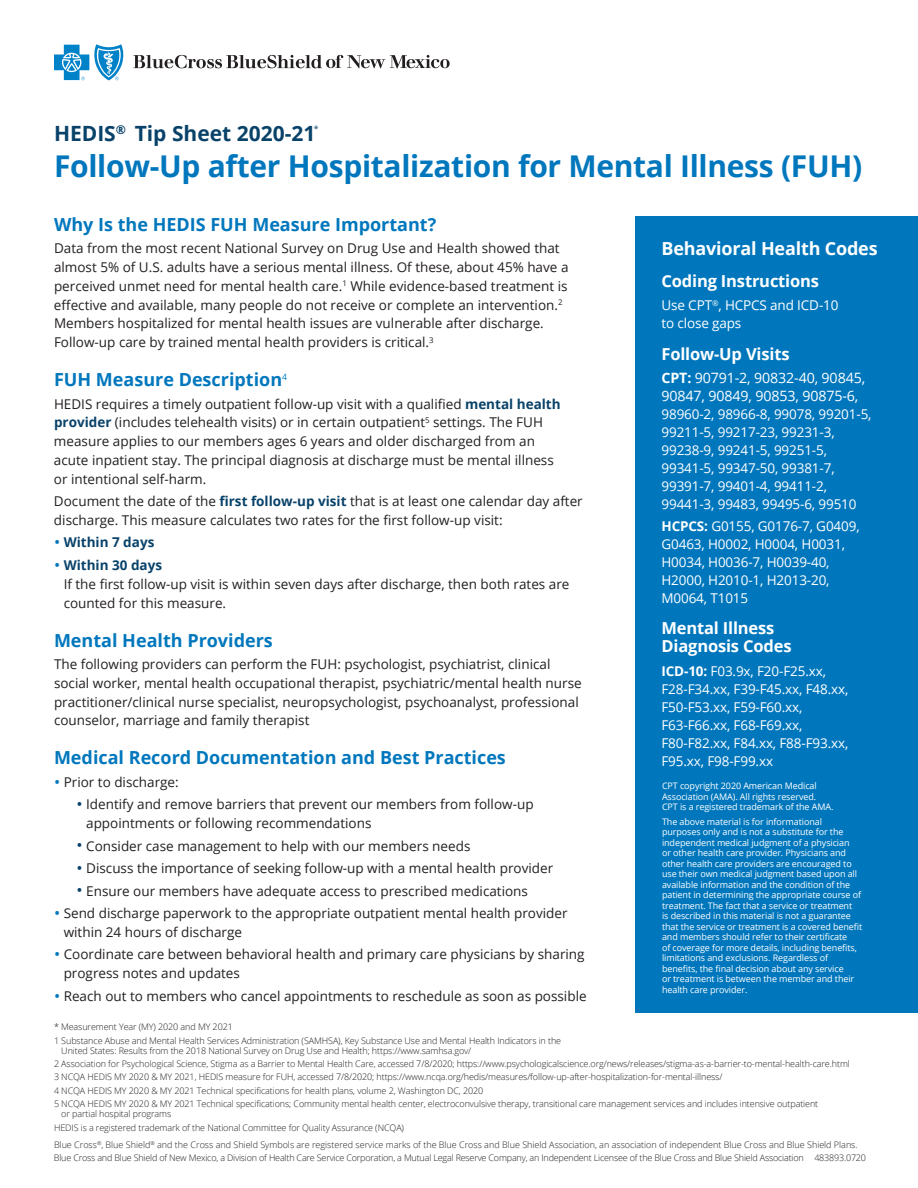
<style>
.page{position:relative;width:918px;height:1188px;background:#fff}
.page>*{position:absolute;margin:0;border:0;box-sizing:border-box;transform-origin:0 0}
.t1{font:700 30px "Open Sans";letter-spacing:-.01em;color:#0077bd}
.t2{font:700 21px "Open Sans";color:#094269}
.t3{font:700 18px "Open Sans";color:#0077bd}
.t4{font:700 18px "Open Sans";letter-spacing:-.01em;color:#fff}
.t5{font:700 16.5px/18px "Open Sans";letter-spacing:-.01em;color:#fff}
.t6{font:14.25px/18px "Open Sans";letter-spacing:-.01em;color:#fff}
.t7{font:13.5px/18.8px "Open Sans";color:#231f20}
.t8{font:13.5px/18px "Open Sans";letter-spacing:-.01em;color:#fff}
.t9{font:700 13.5px "Open Sans";color:#094269}
.t10{font:300 9px/13.2px "Open Sans";letter-spacing:-.01em;color:#231f20}
.t11{font:9px/10.5px "Open Sans";letter-spacing:-.01em;color:#fff}
.t12{font:8.7px "Open Sans";color:#094269}
.s1{font-weight:700;color:#094269}
.s2{font-weight:400;font-size:16.5px;color:#0077bd}
.s3{font-size:16.5px;color:#0077bd}
.s4{font-size:16.5px;color:#094269}
.s5{font-weight:700}
</style>
<div class="page">
<svg style="left:133px;top:55px;width:317px;height:13px"></svg>
<svg style="left:54px;top:44px;width:70px;height:36px"></svg>
<div style="left:635px;top:216px;width:283px;height:796px;background:#0077bd"></div>
<h2 class="t2" style="left:54px;top:119px;width:263px">HEDIS<sup>®</sup> Tip Sheet 2020-21</h2>
<p class="t12" style="left:314px;top:123px;width:6px">*</p>
<h1 class="t1" style="left:54px;top:145px;width:810px">Follow-Up after Hospitalization for Mental Illness (FUH)</h1>
<h3 class="t3" style="left:54px;top:212px;width:384px">Why Is the HEDIS FUH Measure Important?</h3>
<p class="t7" style="left:54px;top:239px;width:516px">Data from the most recent National Survey on Drug Use and Health showed that almost 5% of U.S. adults have a serious mental illness. Of these, about 45% have a perceived unmet need for mental health care.<sup>1</sup> While evidence-based treatment is effective and available, many people do not receive or complete an intervention.<sup>2<br></sup>Members hospitalized for mental health issues are vulnerable after discharge.<br>Follow-up care by trained mental health providers is critical.<sup>3</sup></p>
<h3 class="t3" style="left:54px;top:367px;width:235px">FUH Measure Description<sup>4</sup></h3>
<p class="t7" style="left:54px;top:394px;width:508px">HEDIS requires a timely outpatient follow-up visit with a qualified <span class="s1">mental health provider</span> (includes telehealth visits) or in certain outpatient<sup>5</sup> settings. The FUH measure applies to our members ages 6 years and older discharged from an acute inpatient stay. The principal diagnosis at discharge must be mental illness or intentional self-harm.</p>
<p class="t7" style="left:54px;top:492px;width:530px">Document the date of the <span class="s1">first follow-up visit</span> that is at least one calendar day after discharge. This measure calculates two rates for the first follow-up visit:</p>
<p class="t9" style="left:54px;top:533px;width:102px"><span class="s2">•</span> Within 7 days</p>
<p class="t7" style="left:64px;top:555px;width:507px;text-indent:-10px"><span class="s3">•</span> <span class="s1">Within 30 days<br></span>If the first follow-up visit is within seven days after discharge, then both rates are counted for this measure.</p>
<h3 class="t3" style="left:54px;top:627px;width:220px">Mental Health Providers</h3>
<p class="t7" style="left:54px;top:654px;width:529px">The following providers can perform the FUH: psychologist, psychiatrist, clinical social worker, mental health occupational therapist, psychiatric/mental health nurse practitioner/clinical nurse specialist, neuropsychologist, psychoanalyst, professional counselor, marriage and family therapist</p>
<h3 class="t3" style="left:54px;top:745px;width:453px">Medical Record Documentation and Best Practices</h3>
<p class="t7" style="left:54px;top:772px;width:126px"><span class="s3">•</span> Prior to discharge:</p>
<p class="t7" style="left:86px;top:795px;width:449px;text-indent:-10px"><span class="s4">•</span> Identify and remove barriers that prevent our members from follow-up appointments or following recommendations</p>
<p class="t7" style="left:76px;top:836px;width:395px"><span class="s4">•</span> Consider case management to help with our members needs</p>
<p class="t7" style="left:76px;top:859px;width:478px"><span class="s4">•</span> Discuss the importance of seeking follow-up with a mental health provider</p>
<p class="t7" style="left:76px;top:881px;width:453px"><span class="s4">•</span> Ensure our members have adequate access to prescribed medications</p>
<p class="t7" style="left:64px;top:904px;width:505px;text-indent:-10px"><span class="s3">•</span> Send discharge paperwork to the appropriate outpatient mental health provider within 24 hours of discharge</p>
<p class="t7" style="left:64px;top:945px;width:522px;text-indent:-10px"><span class="s3">•</span> Coordinate care between behavioral health and primary care physicians by sharing progress notes and updates</p>
<p class="t7" style="left:54px;top:986px;width:534px"><span class="s3">•</span> Reach out to members who cancel appointments to reschedule as soon as possible</p>
<p class="t10" style="left:54px;top:1020px;width:509px">* Measurement Year (MY) 2020 and MY 2021<br>1 Substance Abuse and Mental Health Services Administration (SAMHSA), Key Substance Use and Mental Health Indicators in the</p>
<p class="t10" style="left:54px;top:1044px;width:797px;text-indent:7px">United States: Results from the 2018 National Survey on Drug Use and Health; https://www.samhsa.gov/<br>2 Association for Psychological Science, Stigma as a Barrier to Mental Health Care, accessed 7/8/2020; https://www.psychologicalscience.org/news/releases/stigma-as-a-barrier-to-mental-health-care.html 3 NCQA HEDIS MY 2020 &amp; MY 2021, HEDIS measure for FUH, accessed 7/8/2020; https://www.ncqa.org/hedis/measures/follow-up-after-hospitalization-for-mental-illness/<br>4 NCQA HEDIS MY 2020 &amp; MY 2021 Technical specifications for health plans, volume 2, Washington DC, 2020<br>5 NCQA HEDIS MY 2020 &amp; MY 2021 Technical specifications; Community mental health center, electroconvulsive therapy, transitional care management services and includes intensive outpatient</p>
<p class="t10" style="left:54px;top:1107px;width:352px;text-indent:7px">or partial hospital programs<br>HEDIS is a registered trademark of the National Committee for Quality Assurance (NCQA)</p>
<p class="t10" style="left:54px;top:1138px;width:814px">Blue Cross<sup>®</sup>, Blue Shield<sup>®</sup> and the Cross and Shield Symbols are registered service marks of the Blue Cross and Blue Shield Association, an association of independent Blue Cross and Blue Shield Plans.<br>Blue Cross and Blue Shield of New Mexico, a Division of Health Care Service Corporation, a Mutual Legal Reserve Company, an Independent Licensee of the Blue Cross and Blue Shield Association 483893.0720</p>
<h3 class="t4" style="left:662px;top:236px;width:218px">Behavioral Health Codes</h3>
<p class="t5" style="left:662px;top:271px;width:159px">Coding Instructions</p>
<p class="t8" style="left:661px;top:296px;width:179px">Use CPT<sup>®</sup>, HCPCS and ICD-10 to close gaps</p>
<p class="t5" style="left:662px;top:344px;width:130px">Follow-Up Visits</p>
<p class="t6" style="left:662px;top:369px;width:205px"><span class="s5">CPT:</span> 90791-2, 90832-40, 90845,<br>90847, 90849, 90853, 90875-6,</p>
<p class="t8" style="left:662px;top:405px;width:212px">98960-2, 98966-8, 99078, 99201-5,<br>99211-5, 99217-23, 99231-3,<br>99238-9, 99241-5, 99251-5,<br>99341-5, 99347-50, 99381-7,<br>99391-7, 99401-4, 99411-2,<br>99441-3, 99483, 99495-6, 99510</p>
<p class="t8" style="left:662px;top:517px;width:200px"><span class="s5">HCPCS:</span> G0155, G0176-7, G0409,<br>G0463, H0002, H0004, H0031,<br>H0034, H0036-7, H0039-40,<br>H2000, H2010-1, H2013-20,<br>M0064, T1015</p>
<p class="t5" style="left:662px;top:619px;width:132px">Mental Illness<br>Diagnosis Codes</p>
<p class="t8" style="left:662px;top:662px;width:188px"><span class="s5">ICD-10:</span> F03.9x, F20-F25.xx,<br>F28-F34.xx, F39-F45.xx, F48.xx,<br>F50-F53.xx, F59-F60.xx,<br>F63-F66.xx, F68-F69.xx,<br>F80-F82.xx, F84.xx, F88-F93.xx,<br>F95.xx, F98-F99.xx</p>
<p class="t11" style="left:662px;top:781px;width:173px">CPT copyright 2020 American Medical<br>Association (AMA). All rights reserved.<br>CPT is a registered trademark of the AMA.</p>
<p class="t11" style="left:662px;top:816px;width:202px">The above material is for informational purposes only and is not a substitute for the independent medical judgment of a physician<br>or other health care provider. Physicians and other health care providers are encouraged to use their own medical judgment based upon all available information and the condition of the patient in determining the appropriate course of treatment. The fact that a service or treatment<br>is described in this material is not a guarantee that the service or treatment is a covered benefit and members should refer to their certificate<br>of coverage for more details, including benefits, limitations and exclusions. Regardless of benefits, the final decision about any service<br>or treatment is between the member and their health care provider.</p>
</div>
